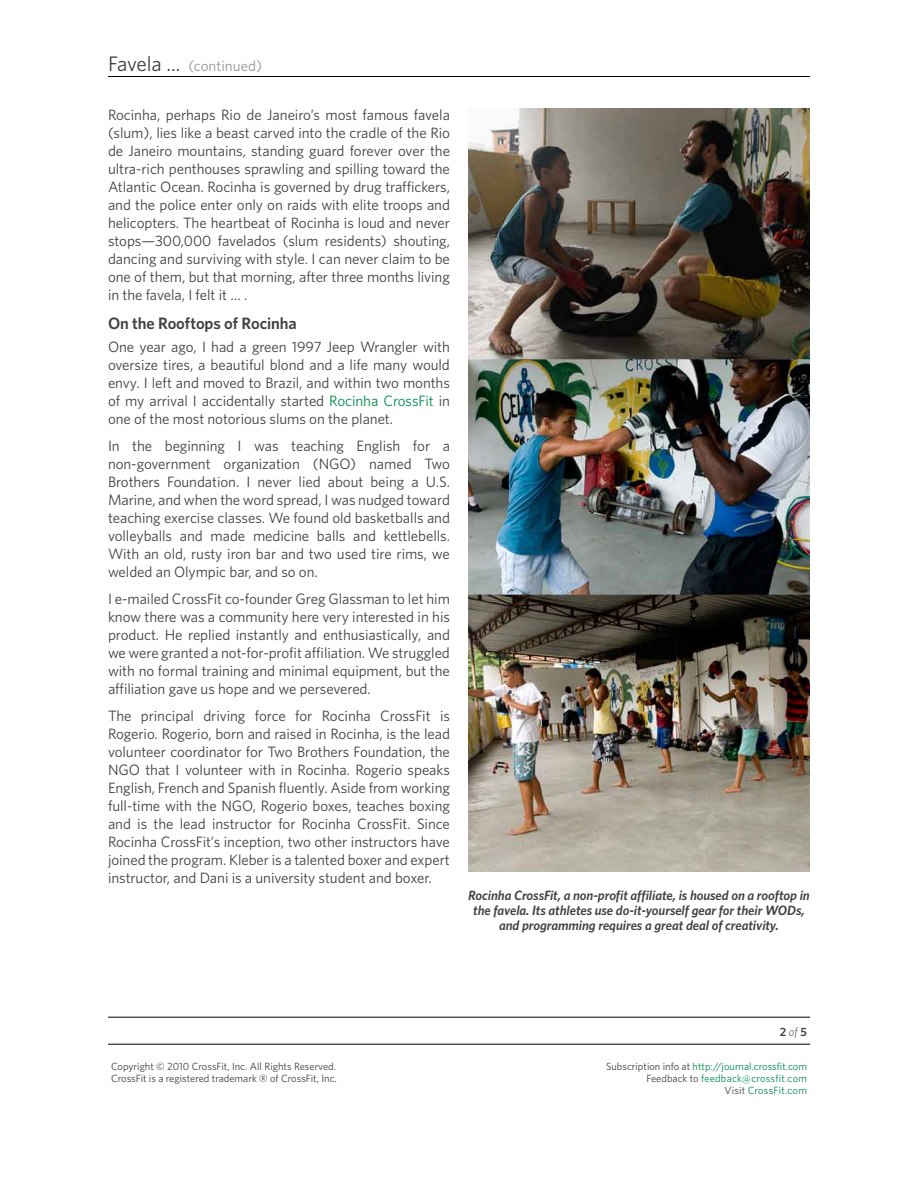
<style>
.page{position:relative;width:918px;height:1188px;background:#fff}
.page>*{position:absolute;margin:0;border:0;box-sizing:border-box;transform-origin:0 0}
.t1{font:600 16.5px "Whitney HTF";letter-spacing:-.005em;color:#414042}
.t2{font:15px/18px "Whitney HTF";letter-spacing:-.005em;color:#414042;text-align:justify}
.t3{font:15px "Whitney HTF";letter-spacing:.005em;color:#939598}
.t4{font:italic 600 13.5px/15px "Whitney HTF";letter-spacing:-.005em;color:#414042;text-align:center}
.t5{font:600 12px "Whitney HTF";color:#414042}
.t6{font:10.5px/12px "Whitney HTF";color:#008d49;text-align:right}
.t7{font:10.5px/12px "Whitney HTF";color:#414042}
.s1{font-size:21px;color:#414042}
.s2{color:#008d49}
.s3{font-weight:300;font-style:italic}
.s4{color:#414042}
</style>
<div class="page">
<hr style="left:108px;top:76px;width:702px;height:1px;background:#000">
<hr style="left:108px;top:1017px;width:702px;height:1px;background:#000">
<hr style="left:108px;top:1044px;width:702px;height:1px;background:#000">
<img style="left:468px;top:108px;width:342px;height:764px">
<p class="t3" style="left:108px;top:56px;width:156px"><span class="s1">Favela ...</span> (continued)</p>
<p class="t2" style="left:108px;top:106px;width:344px">Rocinha, perhaps Rio de Janeiro’s most famous favela (slum), lies like a beast carved into the cradle of the Rio de Janeiro mountains, standing guard forever over the ultra-rich penthouses sprawling and spilling toward the Atlantic Ocean. Rocinha is governed by drug traffickers, and the police enter only on raids with elite troops and helicopters. The heartbeat of Rocinha is loud and never stops—300,000 favelados (slum residents) shouting, dancing and surviving with style. I can never claim to be one of them, but that morning, after three months living in the favela, I felt it … .</p>
<p class="t1" style="left:108px;top:313px;width:190px">On the Rooftops of Rocinha</p>
<p class="t2" style="left:108px;top:337px;width:344px">One year ago, I had a green 1997 Jeep Wrangler with oversize tires, a beautiful blond and a life many would envy. I left and moved to Brazil, and within two months of my arrival I accidentally started <span class="s2">Rocinha CrossFit</span> in one of the most notorious slums on the planet.</p>
<p class="t2" style="left:108px;top:436px;width:344px">In the beginning I was teaching English for a non-government organization (NGO) named Two Brothers Foundation. I never lied about being a U.S.<br>Marine, and when the word spread, I was nudged toward teaching exercise classes. We found old basketballs and volleyballs and made medicine balls and kettlebells.<br>With an old, rusty iron bar and two used tire rims, we welded an Olympic bar, and so on.</p>
<p class="t2" style="left:108px;top:589px;width:344px">I e-mailed CrossFit co-founder Greg Glassman to let him know there was a community here very interested in his product. He replied instantly and enthusiastically, and we were granted a not-for-profit affiliation. We struggled with no formal training and minimal equipment, but the affiliation gave us hope and we persevered.</p>
<p class="t2" style="left:108px;top:706px;width:344px">The principal driving force for Rocinha CrossFit is Rogerio. Rogerio, born and raised in Rocinha, is the lead volunteer coordinator for Two Brothers Foundation, the NGO that I volunteer with in Rocinha. Rogerio speaks English, French and Spanish fluently. Aside from working full-time with the NGO, Rogerio boxes, teaches boxing and is the lead instructor for Rocinha CrossFit. Since Rocinha CrossFit’s inception, two other instructors have joined the program. Kleber is a talented boxer and expert instructor, and Dani is a university student and boxer.</p>
<p class="t4" style="left:468px;top:887px;width:343px">Rocinha CrossFit, a non-profit affiliate, is housed on a rooftop in the favela. Its athletes use do-it-yourself gear for their WODs, and programming requires a great deal of creativity.</p>
<p class="t5" style="left:780px;top:1024px;width:29px">2<span class="s3">of</span>5</p>
<p class="t7" style="left:111px;top:1060px;width:227px">Copyright © 2010 CrossFit, Inc. All Rights Reserved.<br>CrossFit is a registered trademark ‰ of CrossFit, Inc.</p>
<p class="t6" style="left:606px;top:1060px;width:202px"><span class="s4">Subscription info at</span> http://journal.crossfit.com<br><span class="s4">Feedback to</span> feedback@crossfit.com<br><span class="s4">Visit</span> CrossFit.com</p>
</div>
